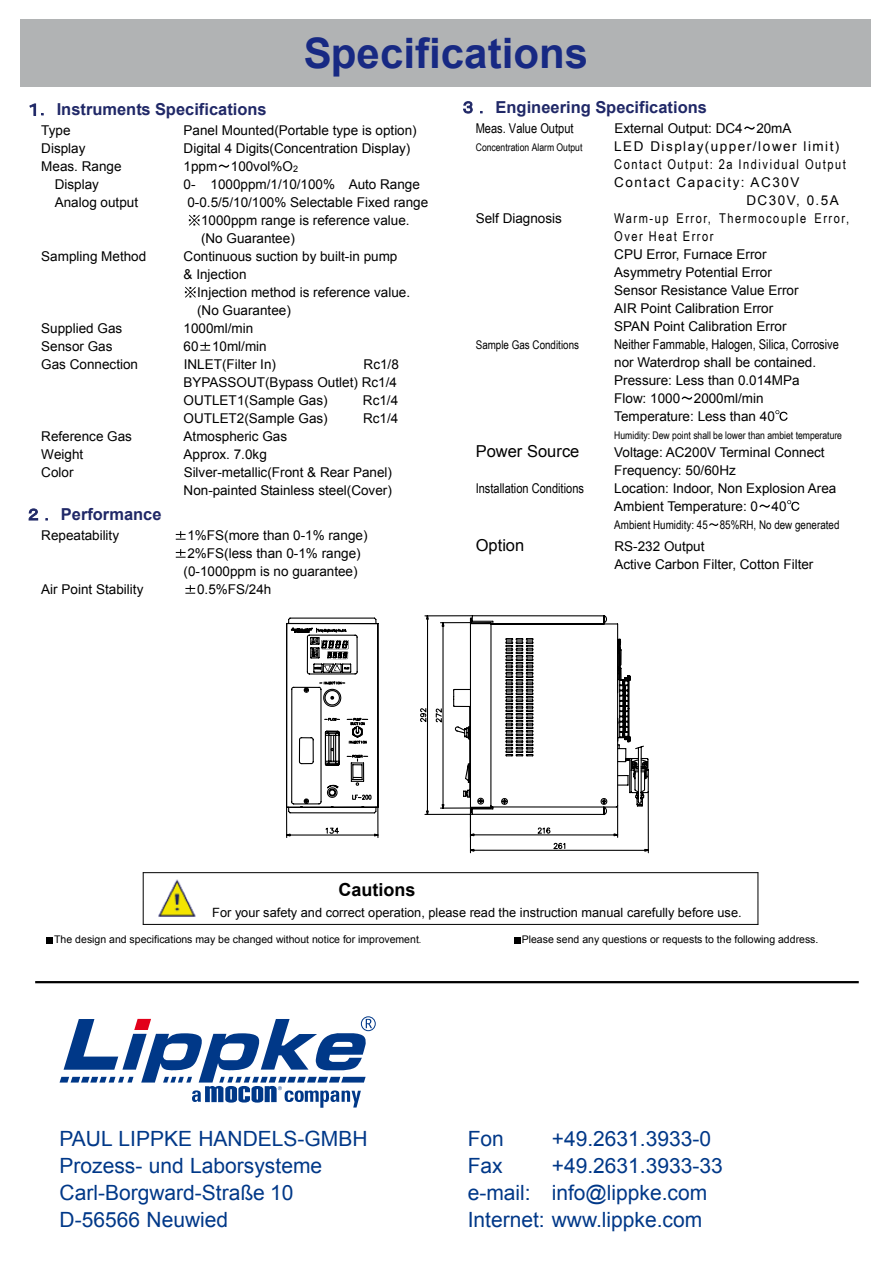
<style>
.page{position:relative;width:893px;height:1263px;background:#fff}
.page>*{position:absolute;margin:0;border:0;box-sizing:border-box;transform-origin:0 0}
.t1{font:700 42px "Arial";color:#172983}
.t2{font:21px "Arial";color:#003888}
.t3{font:700 18px "Arial";color:#000}
.t4{font:700 16.5px "Arial";color:#202867}
.t5{font:16.5px "Arial";color:#000}
.t6{font:13.5px/18px "Arial";color:#000}
.t7{font:13.5px "Arial";letter-spacing:.11em;color:#000}
.t8{font:13.5px "Arial Narrow";letter-spacing:.005em;color:#000}
.t9{font:13.5px "Arial Narrow";letter-spacing:.11em;color:#000}
.t10{font:12.75px "Arial";color:#000}
.t11{font:12px "Arial Narrow";color:#000}
.t12{font:10.5px "Arial";color:#000}
.t13{font:10.5px "Arial Narrow";color:#000}
.s1{font-family:"Arial Narrow"}
.s2{font-size:9px}
</style>
<div class="page">
<hr style="left:143px;top:872px;width:615px;height:1px;background:#000">
<img style="left:158px;top:879px;width:38px;height:38px">
<svg style="left:143px;top:872px;width:1px;height:52px"></svg>
<hr style="left:143px;top:924px;width:615px;height:1px;background:#000">
<svg style="left:758px;top:872px;width:1px;height:53px"></svg>
<div style="left:46px;top:937px;width:7px;height:6px;background:#000"></div>
<svg style="left:514px;top:937px;width:6px;height:6px"></svg>
<div style="left:21px;top:19px;width:850px;height:68px;background:#b1b3b4"></div>
<hr style="left:35px;top:981px;width:824px;height:2px;background:#000">
<svg style="left:463px;top:101px;width:9px;height:12px"></svg>
<svg style="left:744px;top:126px;width:11px;height:4px"></svg>
<svg style="left:682px;top:396px;width:10px;height:4px"></svg>
<svg style="left:775px;top:410px;width:13px;height:11px"></svg>
<svg style="left:759px;top:504px;width:11px;height:4px"></svg>
<svg style="left:787px;top:500px;width:12px;height:11px"></svg>
<svg style="left:709px;top:523px;width:9px;height:3px"></svg>
<svg style="left:30px;top:104px;width:6px;height:12px"></svg>
<svg style="left:219px;top:165px;width:10px;height:3px"></svg>
<svg style="left:189px;top:215px;width:11px;height:11px"></svg>
<svg style="left:185px;top:287px;width:11px;height:11px"></svg>
<svg style="left:200px;top:342px;width:10px;height:9px"></svg>
<svg style="left:29px;top:509px;width:9px;height:11px"></svg>
<svg style="left:176px;top:531px;width:10px;height:9px"></svg>
<svg style="left:176px;top:549px;width:10px;height:9px"></svg>
<svg style="left:185px;top:585px;width:10px;height:9px"></svg>
<svg style="left:286px;top:615px;width:166px;height:223px"></svg>
<svg style="left:452px;top:615px;width:197px;height:239px"></svg>
<svg style="left:60px;top:1019px;width:312px;height:89px"></svg>
<div style="left:361px;top:1016px;width:15px;height:15px;border:1px solid #003888;border-radius:50%"></div>
<p class="t1" style="left:304px;top:26px;width:286px">Specifications</p>
<p class="t4" style="left:496px;top:96px;width:213px">Engineering Specifications</p>
<p class="t8" style="left:476px;top:118px;width:99px">Meas. Value Output</p>
<p class="t6" style="left:614px;top:119px;width:179px">External Output: DC4 20mA</p>
<p class="t13" style="left:476px;top:139px;width:108px">Concentration Alarm Output</p>
<p class="t7" style="left:614px;top:137px;width:227px">LED Display(upper/lower limit)</p>
<p class="t9" style="left:614px;top:154px;width:233px">Contact Output: 2a Individual Output</p>
<p class="t7" style="left:614px;top:173px;width:187px">Contact Capacity: AC30V</p>
<p class="t6" style="left:746px;top:191px;width:94px">DC30V, 0.5A</p>
<p class="t6" style="left:476px;top:209px;width:88px">Self Diagnosis</p>
<p class="t6" style="left:614px;top:209px;width:236px"><span class="s1">Warm-up Error, Thermocouple Error,<br>Over Heat Error<br></span>CPU Error, Furnace Error<br>Asymmetry Potential Error<br>Sensor Resistance Value Error<br>AIR Point Calibration Error<br>SPAN Point Calibration Error</p>
<p class="t11" style="left:476px;top:336px;width:105px">Sample Gas Conditions</p>
<p class="t6" style="left:614px;top:335px;width:226px"><span class="s1">Neither Fammable, Halogen, Silica, Corrosive </span>nor Waterdrop shall be contained.<br>Pressure: Less than 0.014MPa<br>Flow: 1000 2000ml/min<br>Temperature: Less than 40</p>
<p class="t13" style="left:614px;top:427px;width:229px">Humidity: Dew point shall be lower than ambiet temperature</p>
<p class="t5" style="left:476px;top:440px;width:105px">Power Source</p>
<p class="t6" style="left:614px;top:443px;width:212px">Voltage: AC200V Terminal Connect<br>Frequency: 50/60Hz</p>
<p class="t8" style="left:476px;top:478px;width:110px">Installation Conditions</p>
<p class="t6" style="left:614px;top:479px;width:224px">Location: Indoor, Non Explosion Area<br>Ambient Temperature: 0 40</p>
<p class="t11" style="left:614px;top:516px;width:227px">Ambient Humidity: 45 85%RH, No dew generated</p>
<p class="t5" style="left:476px;top:534px;width:50px">Option</p>
<p class="t6" style="left:614px;top:537px;width:200px">RS-232 Output<br>Active Carbon Filter, Cotton Filter</p>
<p class="t4" style="left:57px;top:98px;width:212px">Instruments Specifications</p>
<p class="t6" style="left:41px;top:121px;width:31px">Type</p>
<p class="t6" style="left:184px;top:121px;width:235px">Panel Mounted(Portable type is option)</p>
<p class="t6" style="left:41px;top:139px;width:46px">Display</p>
<p class="t6" style="left:184px;top:139px;width:228px">Digital 4 Digits(Concentration Display)</p>
<p class="t6" style="left:41px;top:157px;width:82px">Meas. Range</p>
<p class="t6" style="left:184px;top:157px;width:116px">1ppm 100vol%O<sub>2</sub></p>
<p class="t6" style="left:55px;top:175px;width:85px">Display<br>Analog output</p>
<p class="t6" style="left:184px;top:175px;width:238px">0- 1000ppm/1/10/100% Auto Range</p>
<p class="t6" style="left:187px;top:193px;width:242px">0-0.5/5/10/100% Selectable Fixed range</p>
<p class="t6" style="left:201px;top:211px;width:210px">1000ppm range is reference value.</p>
<p class="t6" style="left:201px;top:229px;width:95px">(No Guarantee)</p>
<p class="t6" style="left:41px;top:247px;width:106px">Sampling Method</p>
<p class="t6" style="left:184px;top:247px;width:215px">Continuous suction by built-in pump</p>
<p class="t6" style="left:184px;top:265px;width:64px">&amp; Injection</p>
<p class="t6" style="left:197px;top:283px;width:214px">Injection method is reference value.</p>
<p class="t6" style="left:197px;top:301px;width:95px">(No Guarantee)</p>
<p class="t6" style="left:41px;top:319px;width:82px">Supplied Gas</p>
<p class="t6" style="left:184px;top:319px;width:71px">1000ml/min</p>
<p class="t6" style="left:41px;top:337px;width:73px">Sensor Gas</p>
<p class="t6" style="left:184px;top:337px;width:85px">60 10ml/min</p>
<p class="t6" style="left:41px;top:355px;width:98px">Gas Connection</p>
<p class="t6" style="left:184px;top:355px;width:94px">INLET(Filter In)</p>
<p class="t6" style="left:184px;top:355px;width:217px;text-indent:180px">Rc1/8<br>BYPASSOUT(Bypass Outlet) Rc1/4<br>OUTLET1(Sample Gas)</p>
<p class="t6" style="left:363px;top:391px;width:37px">Rc1/4</p>
<p class="t6" style="left:184px;top:409px;width:146px">OUTLET2(Sample Gas)</p>
<p class="t6" style="left:363px;top:409px;width:37px">Rc1/4</p>
<p class="t6" style="left:41px;top:427px;width:92px">Reference Gas</p>
<p class="t6" style="left:184px;top:427px;width:105px">Atmospheric Gas</p>
<p class="t6" style="left:41px;top:445px;width:43px">Weight</p>
<p class="t6" style="left:184px;top:445px;width:85px">Approx. 7.0kg</p>
<p class="t6" style="left:41px;top:463px;width:34px">Color</p>
<p class="t6" style="left:184px;top:463px;width:210px">Silver-metallic(Front &amp; Rear Panel)<br>Non-painted Stainless steel(Cover)</p>
<p class="t4" style="left:61px;top:503px;width:102px">Performance</p>
<p class="t6" style="left:41px;top:526px;width:79px">Repeatability</p>
<p class="t6" style="left:184px;top:526px;width:185px">1%FS(more than 0-1% range)<br>2%FS(less than 0-1% range) (0-1000ppm is no guarantee)</p>
<p class="t6" style="left:41px;top:580px;width:104px">Air Point Stability</p>
<p class="t6" style="left:197px;top:580px;width:76px">0.5%FS/24h</p>
<p class="t3" style="left:338px;top:878px;width:79px">Cautions</p>
<p class="t10" style="left:212px;top:904px;width:531px">For your safety and correct operation, please read the instruction manual carefully before use.</p>
<p class="t12" style="left:54px;top:933px;width:369px">The design and specifications may be changed without notice for improvement<span class="s2">.</span></p>
<p class="t12" style="left:522px;top:933px;width:298px">Please send any questions or requests to the following address.</p>
<p class="t2" style="left:60px;top:1125px;width:310px">Paul Lippke Handels-GmbH</p>
<p class="t2" style="left:60px;top:1152px;width:264px">Prozess- und Laborsysteme</p>
<p class="t2" style="left:60px;top:1179px;width:235px">Carl-Borgward-Straße 10</p>
<p class="t2" style="left:60px;top:1206px;width:170px">D-56566 N euwied</p>
<p class="t2" style="left:468px;top:1125px;width:38px">Fon</p>
<p class="t2" style="left:552px;top:1125px;width:161px">+49.2631.3933-0</p>
<p class="t2" style="left:468px;top:1152px;width:37px">Fax</p>
<p class="t2" style="left:552px;top:1152px;width:173px">+49.2631.3933-33</p>
<p class="t2" style="left:468px;top:1179px;width:241px">e-mail: info@lippke.com</p>
<p class="t2" style="left:468px;top:1206px;width:236px">I nternet: www.lippke.com</p>
</div>
